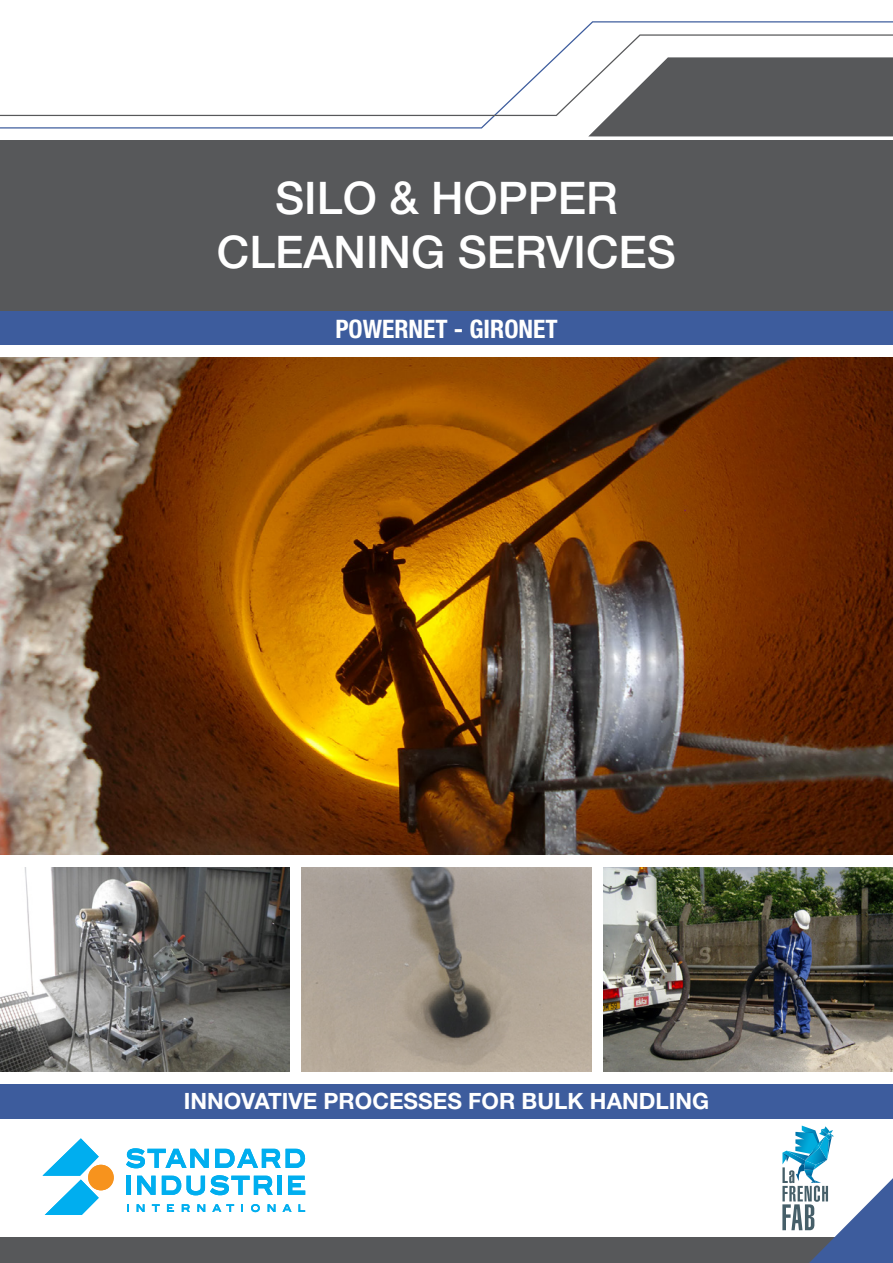
<style>
.page{position:relative;width:893px;height:1263px;background:#fff}
.page>*{position:absolute;margin:0;border:0;box-sizing:border-box;transform-origin:0 0}
.TEXTE_PRINCIPAL{font:500 45px "Helvetica Neue LT Std";color:#fff}
.TITRE_PRODUIT{font:700 condensed 25.5px "Helvetica Neue LT Std";color:#fff}
.Texte_a_puces{font:700 22.5px "Helvetica Neue LT Std";color:#fff}
</style>
<div class="page">
<div style="left:589px;top:129px;width:304px;height:7px;background:#57585a"></div>
<div style="left:0;top:310px;width:893px;height:34px;background:#3d5c9d"></div>
<div style="left:0;top:140px;width:893px;height:170px;background:#57585a"></div>
<svg style="left:0;top:21px;width:893px;height:108px"></svg>
<svg style="left:0;top:34px;width:893px;height:82px"></svg>
<div style="left:0;top:1237px;width:893px;height:26px;background:#57585a"></div>
<div style="left:0;top:1084px;width:893px;height:34px;background:#3d5c9d"></div>
<img style="left:0;top:867px;width:289px;height:204px">
<img style="left:302px;top:867px;width:289px;height:204px">
<img style="left:604px;top:867px;width:289px;height:204px">
<img style="left:0;top:357px;width:893px;height:498px">
<svg style="left:43px;top:1138px;width:56px;height:77px"></svg>
<div style="left:88px;top:1165px;width:26px;height:25px;background:#f7931d;border-radius:50%"></div>
<svg style="left:126px;top:1148px;width:83px;height:20px"></svg>
<svg style="left:215px;top:1149px;width:90px;height:19px"></svg>
<svg style="left:127px;top:1204px;width:2px;height:8px"></svg>
<svg style="left:137px;top:1204px;width:8px;height:8px"></svg>
<svg style="left:152px;top:1204px;width:8px;height:8px"></svg>
<svg style="left:167px;top:1204px;width:7px;height:8px"></svg>
<svg style="left:182px;top:1204px;width:8px;height:8px"></svg>
<svg style="left:197px;top:1204px;width:8px;height:8px"></svg>
<svg style="left:212px;top:1204px;width:22px;height:8px"></svg>
<svg style="left:241px;top:1204px;width:2px;height:8px"></svg>
<svg style="left:251px;top:1204px;width:9px;height:8px"></svg>
<svg style="left:268px;top:1204px;width:7px;height:8px"></svg>
<svg style="left:282px;top:1204px;width:10px;height:8px"></svg>
<svg style="left:298px;top:1204px;width:7px;height:8px"></svg>
<hr style="left:127px;top:1176px;width:4px;height:19px;background:#00aeef">
<svg style="left:137px;top:1176px;width:19px;height:19px"></svg>
<svg style="left:162px;top:1176px;width:19px;height:19px"></svg>
<svg style="left:187px;top:1175px;width:86px;height:20px"></svg>
<div style="left:277px;top:1176px;width:5px;height:19px;background:#00aeef"></div>
<svg style="left:288px;top:1176px;width:17px;height:19px"></svg>
<svg style="left:782px;top:1125px;width:111px;height:138px"></svg>
<p class="TEXTE_PRINCIPAL" style="left:275px;top:172px;width:344px">SILO &amp; HOPPER</p>
<p class="TEXTE_PRINCIPAL" style="left:217px;top:226px;width:461px">CLEANING SERVICES</p>
<p class="TITRE_PRODUIT" style="left:335px;top:313px;width:224px">POWERNET - GIRONET</p>
<p class="Texte_a_puces" style="left:184px;top:1087px;width:527px">INNOVATIVE PROCESSES FOR BULK HANDLING</p>
</div>
